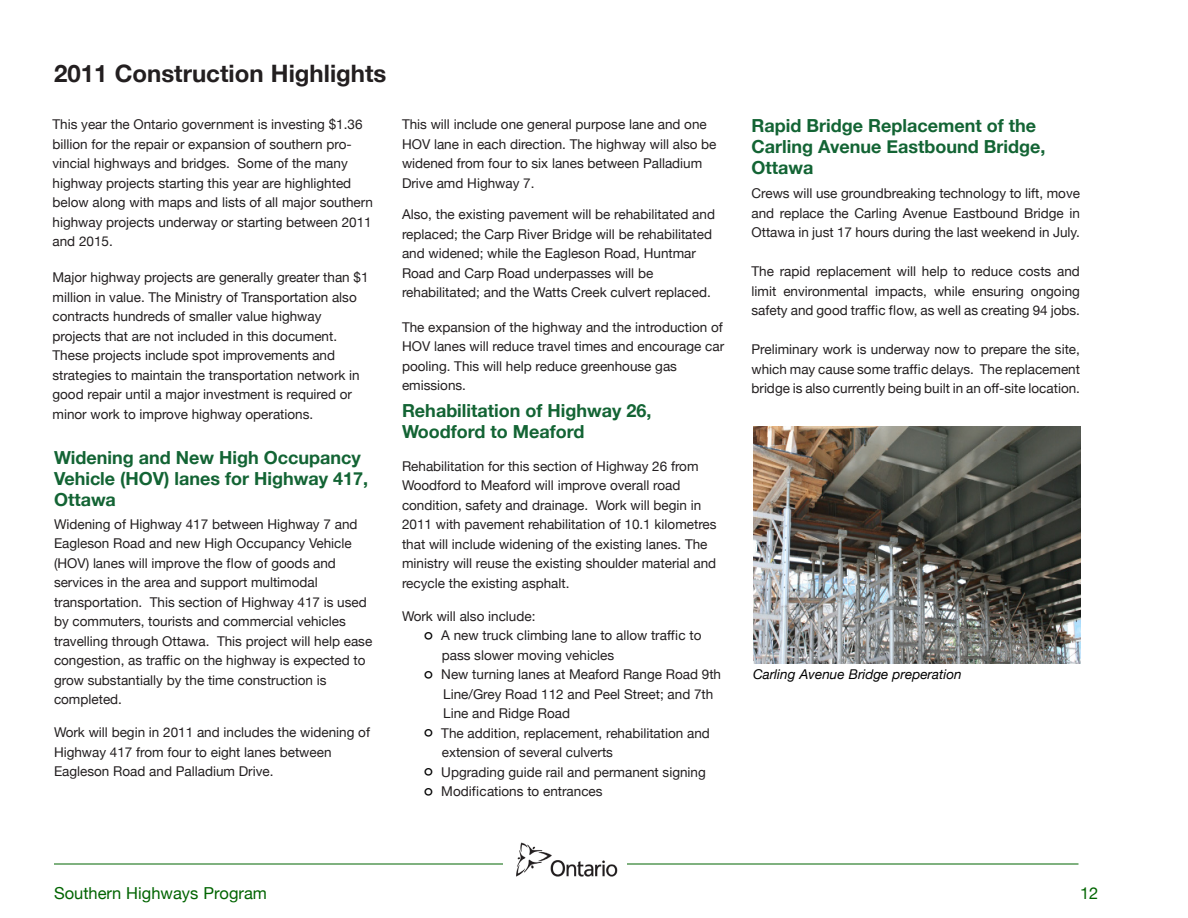
<style>
.page{position:relative;width:1188px;height:918px;background:#fff}
.page>*{position:absolute;margin:0;border:0;box-sizing:border-box;transform-origin:0 0}
.Page_Header{font:700 24px "Helvetica Neue";color:#231f20}
.t1{font:700 18px/21px "Helvetica Neue";color:#136434}
.t2{font:16.5px "Helvetica Neue";color:#006400}
.t3{font:13.5px/19.5px "Helvetica Neue";color:#231f20}
.Photo_captions{font:italic 13.5px "Helvetica Neue";color:#000}
.s1{font-size:27px;color:#000}
</style>
<div class="page">
<hr style="left:54px;top:864px;width:1025px;height:1px;background:#006400">
<img style="left:504px;top:842px;width:122px;height:35px">
<img style="left:753px;top:427px;width:327px;height:236px">
<p class="Page_Header" style="left:54px;top:58px;width:334px">2011 Construction Highlights</p>
<p class="t3" style="left:52px;top:114px;width:322px">This year the Ontario government is investing $1.36 billion for the repair or expansion of southern pro&shy;vincial highways and bridges. Some of the many highway projects starting this year are highlighted below along with maps and lists of all major southern highway projects underway or starting between 2011 and 2015.</p>
<p class="t3" style="left:52px;top:267px;width:318px">Major highway projects are generally greater than $1 million in value. The Ministry of Transportation also contracts hundreds of smaller value highway</p>
<p class="t3" style="left:52px;top:326px;width:284px">projects that are not included in this document.<br>These projects include spot improvements and</p>
<p class="t3" style="left:52px;top:365px;width:309px">strategies to maintain the transportation network in good repair until a major investment is required or minor work to improve highway operations.</p>
<p class="t1" style="left:54px;top:447px;width:316px">Widening and New High Occupancy<br>Vehicle (HOV) lanes for Highway 417,<br>Ottawa</p>
<p class="t3" style="left:54px;top:514px;width:305px">Widening of Highway 417 between Highway 7 and<br>Eagleson Road and new High Occupancy Vehicle (HOV) lanes will improve the flow of goods and</p>
<p class="t3" style="left:54px;top:573px;width:265px">services in the area and support multimodal</p>
<p class="t3" style="left:54px;top:592px;width:320px">transportation. This section of Highway 417 is used by commuters, tourists and commercial vehicles travelling through Ottawa. This project will help ease congestion, as traffic on the highway is expected to grow substantially by the time construction is</p>
<p class="t3" style="left:54px;top:690px;width:68px">completed.</p>
<p class="t3" style="left:54px;top:723px;width:318px">Work will begin in 2011 and includes the widening of<br>Highway 417 from four to eight lanes between</p>
<p class="t3" style="left:54px;top:762px;width:219px">Eagleson Road and Palladium Drive.</p>
<p class="t3" style="left:402px;top:114px;width:316px">This will include one general purpose lane and one HOV lane in each direction. The highway will also be widened from four to six lanes between Palladium Drive amd Highway 7.</p>
<p class="t3" style="left:402px;top:204px;width:315px">Also, the existing pavement will be rehabilitated and replaced; the Carp River Bridge will be rehabilitated and widened; while the Eagleson Road, Huntmar Road and Carp Road underpasses will be</p>
<p class="t3" style="left:402px;top:282px;width:308px">rehabilitated; and the Watts Creek culvert replaced.</p>
<p class="t3" style="left:402px;top:317px;width:324px;text-align:justify">The expansion of the highway and the introduction of HOV lanes will reduce travel times and encourage car pooling. This will help reduce greenhouse gas</p>
<p class="t3" style="left:402px;top:375px;width:64px">emissions.</p>
<p class="t1" style="left:402px;top:400px;width:251px">Rehabilitation of Highway 26,</p>
<p class="t1" style="left:402px;top:421px;width:184px">Woodford to Meaford</p>
<p class="t3" style="left:402px;top:456px;width:316px">Rehabilitation for this section of Highway 26 from Woodford to Meaford will improve overall road condition, safety and drainage. Work will begin in 2011 with pavement rehabilitation of 10. 1 kilometres that will include widening of the existing lanes. The ministry will reuse the existing shoulder material and recycle the existing asphalt.</p>
<p class="t3" style="left:402px;top:606px;width:135px">Work will also include:</p>
<p class="t3" style="left:423px;top:626px;width:280px"><span class="s1">°</span> A new truck climbing lane to allow traffic to</p>
<p class="t3" style="left:442px;top:645px;width:174px">pass slower moving vehicles</p>
<p class="t3" style="left:423px;top:665px;width:300px"><span class="s1">°</span> New turning lanes at Meaford Range Road 9th</p>
<p class="t3" style="left:443px;top:684px;width:272px">Line/Grey Road 112 and Peel Street; and 7th</p>
<p class="t3" style="left:443px;top:704px;width:128px">Line and Ridge Road</p>
<p class="t3" style="left:423px;top:723px;width:288px"><span class="s1">°</span> The addition, replacement, rehabilitation and</p>
<p class="t3" style="left:442px;top:743px;width:173px">extension of several culverts</p>
<p class="t3" style="left:423px;top:762px;width:284px"><span class="s1">°</span> Upgrading guide rail and permanent signing</p>
<p class="t3" style="left:423px;top:782px;width:181px"><span class="s1">°</span> Modifications to entrances</p>
<p class="t1" style="left:752px;top:115px;width:296px">Rapid Bridge Replacement of the<br>Carling Avenue Eastbound Bridge,<br>Ottawa</p>
<p class="t3" style="left:752px;top:184px;width:330px;text-align:justify">Crews will use groundbreaking technology to lift, move and replace the Carling Avenue Eastbound Bridge in Ottawa in just 17 hours during the last weekend in July.</p>
<p class="t3" style="left:752px;top:262px;width:330px;text-align:justify">The rapid replacement will help to reduce costs and limit environmental impacts, while ensuring ongoing safety and good traffic flow, as well as creating 94 jobs.</p>
<p class="t3" style="left:752px;top:340px;width:330px;text-align:justify">Preliminary work is underway now to prepare the site, which may cause some traffic delays. The replacement bridge is also currently being built in an off-site location.</p>
<p class="Photo_captions" style="left:753px;top:667px;width:210px">Carling Avenue Bridge preperation</p>
<p class="t2" style="left:54px;top:883px;width:214px">Southern Highways Program</p>
<p class="t2" style="left:1080px;top:883px;width:20px">12</p>
</div>
